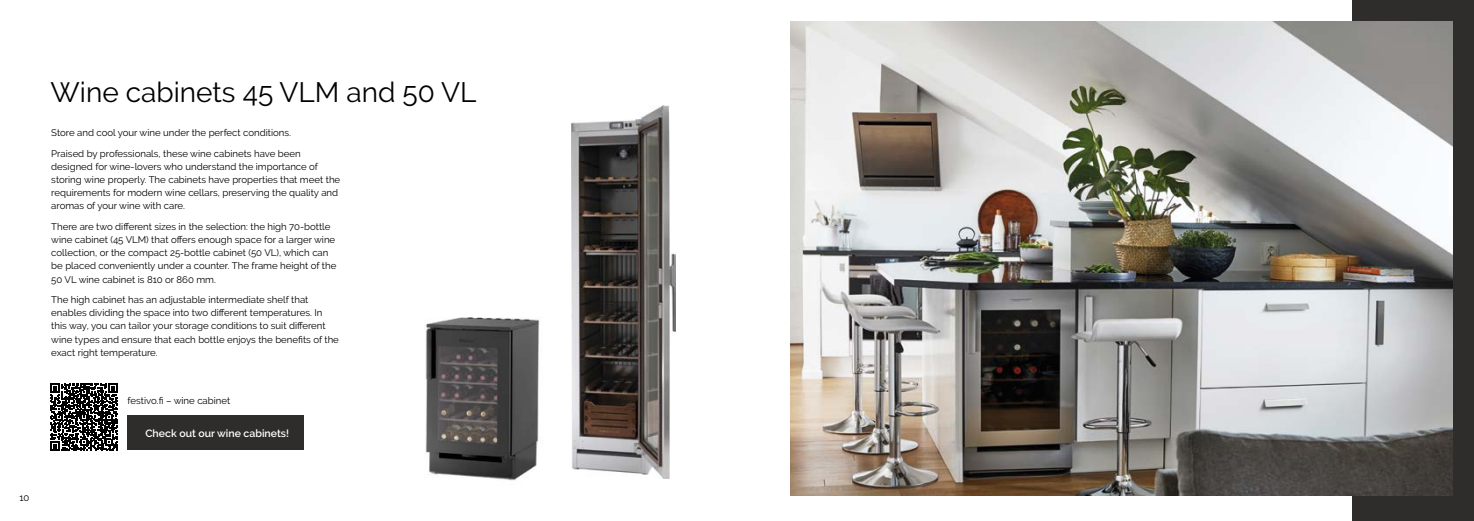
<style>
.page{position:relative;width:1474px;height:521px;background:#fff}
.page>*{position:absolute;margin:0;border:0;box-sizing:border-box;transform-origin:0 0}
.t1{font:28px "Raleway";color:#000}
.t2{font:600 10.5px "Raleway";color:#fff}
.t3{font:9.62px/13.1px "Raleway";color:#000}
</style>
<div class="page">
<div style="left:1352px;top:0;width:121px;height:521px;background:#2f2d2c"></div>
<div style="left:128px;top:415px;width:176px;height:34px;background:#2f2d2c"></div>
<img style="left:571px;top:105px;width:104px;height:374px">
<img style="left:425px;top:317px;width:115px;height:164px">
<img style="left:790px;top:21px;width:662px;height:475px">
<svg style="left:50px;top:383px;width:68px;height:68px"></svg>
<h1 class="t1" style="left:51px;top:76px;width:427px">Wine cabinets 45 VLM and 50 VL</h1>
<p class="t3" style="left:51px;top:123px;width:251px;line-height:20.6px">Store and cool your wine under the perfect conditions.<br>Praised by professionals, these wine cabinets have been</p>
<p class="t3" style="left:51px;top:160px;width:290px">designed for wine-lovers who understand the importance of storing wine properly. The cabinets have properties that meet the requirements for modern wine cellars, preserving the quality and aromas of your wine with care.</p>
<p class="t3" style="left:51px;top:220px;width:286px">There are two different sizes in the selection: the high 70-bottle wine cabinet (45 VLM) that offers enough space for a larger wine collection, or the compact 25-bottle cabinet (50 VL), which can be placed conveniently under a counter. The frame height of the 50 VL wine cabinet is 810 or 860 mm.</p>
<p class="t3" style="left:51px;top:293px;width:289px">The high cabinet has an adjustable intermediate shelf that enables dividing the space into two different temperatures. In this way, you can tailor your storage conditions to suit different wine types and ensure that each bottle enjoys the benefits of the exact right temperature.</p>
<p class="t3" style="left:128px;top:393px;width:104px">festivo.fi – wine cabinet</p>
<p class="t2" style="left:145px;top:427px;width:145px">Check out our wine cabinets!</p>
<p class="t3" style="left:19px;top:491px;width:12px">10</p>
</div>
